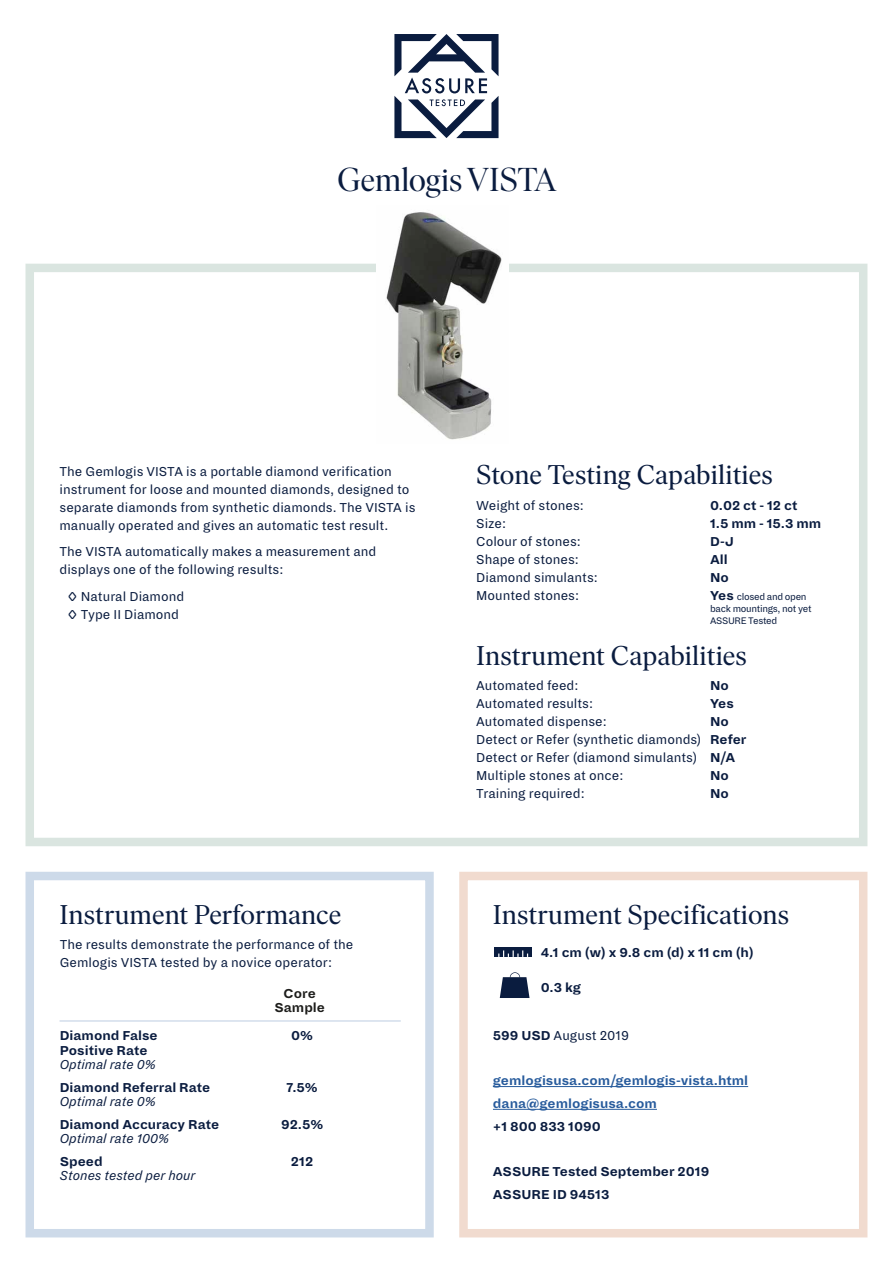
<style>
.page{position:relative;width:893px;height:1263px;background:#fff}
.page>*{position:absolute;margin:0;border:0;box-sizing:border-box;transform-origin:0 0}
.t1{font:33px "Ivar Display";letter-spacing:.01em;color:#0a1c3f}
.t2{font:27px "Ivar Headline";letter-spacing:.005em;color:#0a1c3f}
.t3{font:14.25px/18px "Dia";color:#0a1c3f}
.t4{font:700 14.25px/22.8px "Dia";color:#0a1c3f}
.t5{font:italic 14.25px "Dia";color:#0a1c3f}
.t6{font:700 14.25px/22.8px "Dia";color:#275b9c}
.t7{font:700 14.25px/14.2px "Dia";color:#1d1d1b;text-align:center}
.t8{font:10.5px/12px "Dia";letter-spacing:-.03em;color:#0a1c3f}
.s1{font-weight:700;font-size:14.25px}
.s2{font-weight:700}
</style>
<div class="page">
<div style="left:26px;top:872px;width:408px;height:365px;border:9px solid #cddae9"></div>
<div style="left:459px;top:872px;width:408px;height:365px;border:9px solid #f1dbcf"></div>
<div style="left:26px;top:264px;width:841px;height:582px;border:9px solid #dae5e0"></div>
<svg style="left:394px;top:34px;width:105px;height:104px"></svg>
<hr style="left:60px;top:1020px;width:341px;height:1px;background:#bccde1">
<hr style="left:493px;top:1086px;width:255px;height:1px;background:#275b9c">
<hr style="left:493px;top:1109px;width:164px;height:1px;background:#275b9c">
<svg style="left:500px;top:972px;width:29px;height:26px"></svg>
<div style="left:494px;top:947px;width:38px;height:10px;background:#0a1c3f"></div>
<svg style="left:498px;top:950px;width:30px;height:7px"></svg>
<img style="left:377px;top:212px;width:131px;height:228px">
<h1 class="t1" style="left:338px;top:162px;width:221px">Gemlogis VISTA</h1>
<p class="t3" style="left:60px;top:462px;width:357px">The Gemlogis VISTA is a portable diamond verification instrument for loose and mounted diamonds, designed to separate diamonds from synthetic diamonds. The VISTA is manually operated and gives an automatic test result.</p>
<p class="t3" style="left:60px;top:543px;width:318px">The VISTA automatically makes a measurement and displays one of the following results:</p>
<p class="t3" style="left:68px;top:587px;width:118px">◊ Natural Diamond ◊ Type II Diamond</p>
<h2 class="t2" style="left:476px;top:460px;width:298px">Stone Testing Capabilities</h2>
<p class="t3" style="left:476px;top:496px;width:109px">Weight of stones:</p>
<p class="t4" style="left:710px;top:494px;width:89px">0.02 ct - 12 ct</p>
<p class="t3" style="left:476px;top:514px;width:31px">Size:</p>
<p class="t4" style="left:710px;top:512px;width:113px">1.5 mm - 15.3 mm</p>
<p class="t3" style="left:476px;top:532px;width:106px">Colour of stones:</p>
<p class="t4" style="left:710px;top:530px;width:25px">D-J</p>
<p class="t3" style="left:476px;top:550px;width:104px">Shape of stones:</p>
<p class="t4" style="left:710px;top:548px;width:19px">All</p>
<p class="t3" style="left:476px;top:568px;width:123px">Diamond simulants:</p>
<p class="t4" style="left:710px;top:566px;width:20px">No</p>
<p class="t3" style="left:476px;top:586px;width:104px">Mounted stones:</p>
<p class="t8" style="left:710px;top:590px;width:103px"><span class="s1">Yes</span> closed and open back mountings, not yet<br>ASSURE Tested</p>
<h2 class="t2" style="left:476px;top:640px;width:272px">Instrument Capabilities</h2>
<p class="t3" style="left:476px;top:676px;width:104px">Automated feed:</p>
<p class="t4" style="left:710px;top:674px;width:20px">No</p>
<p class="t3" style="left:476px;top:694px;width:118px">Automated results:</p>
<p class="t4" style="left:710px;top:692px;width:25px">Yes</p>
<p class="t3" style="left:476px;top:712px;width:132px">Automated dispense:</p>
<p class="t3" style="left:476px;top:712px;width:272px;text-indent:234px"><span class="s2">No<br></span>Detect or Refer (synthetic diamonds) <span class="s2">Refer<br></span>Detect or Refer (diamond simulants) <span class="s2">N/A<br></span>Multiple stones at once:</p>
<p class="t4" style="left:710px;top:764px;width:20px">No</p>
<p class="t3" style="left:476px;top:784px;width:110px">Training required:</p>
<p class="t4" style="left:710px;top:782px;width:20px">No</p>
<h2 class="t2" style="left:60px;top:899px;width:283px">Instrument Performance</h2>
<h2 class="t2" style="left:493px;top:899px;width:298px">Instrument Specifications</h2>
<p class="t3" style="left:60px;top:936px;width:295px">The results demonstrate the performance of the<br>Gemlogis VISTA tested by a novice operator:</p>
<p class="t7" style="left:274px;top:986px;width:52px">Core<br>Sample</p>
<p class="t4" style="left:60px;top:1025px;width:99px">Diamond False</p>
<p class="t4" style="left:291px;top:1025px;width:23px">0%</p>
<p class="t4" style="left:60px;top:1039px;width:89px">Positive Rate</p>
<p class="t5" style="left:60px;top:1057px;width:98px">Optimal rate 0%</p>
<p class="t4" style="left:60px;top:1076px;width:152px">Diamond Referral Rate</p>
<p class="t4" style="left:287px;top:1076px;width:33px">7.5%</p>
<p class="t5" style="left:60px;top:1094px;width:98px">Optimal rate 0%</p>
<p class="t4" style="left:60px;top:1113px;width:161px">Diamond Accuracy Rate</p>
<p class="t4" style="left:281px;top:1113px;width:44px">92.5%</p>
<p class="t5" style="left:60px;top:1131px;width:111px">Optimal rate 100%</p>
<p class="t4" style="left:60px;top:1150px;width:44px">Speed</p>
<p class="t4" style="left:291px;top:1150px;width:24px">212</p>
<p class="t5" style="left:60px;top:1168px;width:137px">Stones tested per hour</p>
<p class="t4" style="left:541px;top:941px;width:214px">4.1 cm (w) x 9.8 cm (d) x 11 cm (h)</p>
<p class="t4" style="left:541px;top:976px;width:42px">0.3 kg</p>
<p class="t3" style="left:493px;top:1026px;width:138px"><span class="s2">599 USD</span> August 2019</p>
<p class="t6" style="left:493px;top:1070px;width:257px">gemlogisusa.com/gemlogis-vista.html dana@gemlogisusa.com</p>
<p class="t4" style="left:493px;top:1115px;width:109px">+1 800 833 1090</p>
<p class="t4" style="left:493px;top:1161px;width:218px">ASSURE Tested September 2019<br>ASSURE ID 94513</p>
</div>
